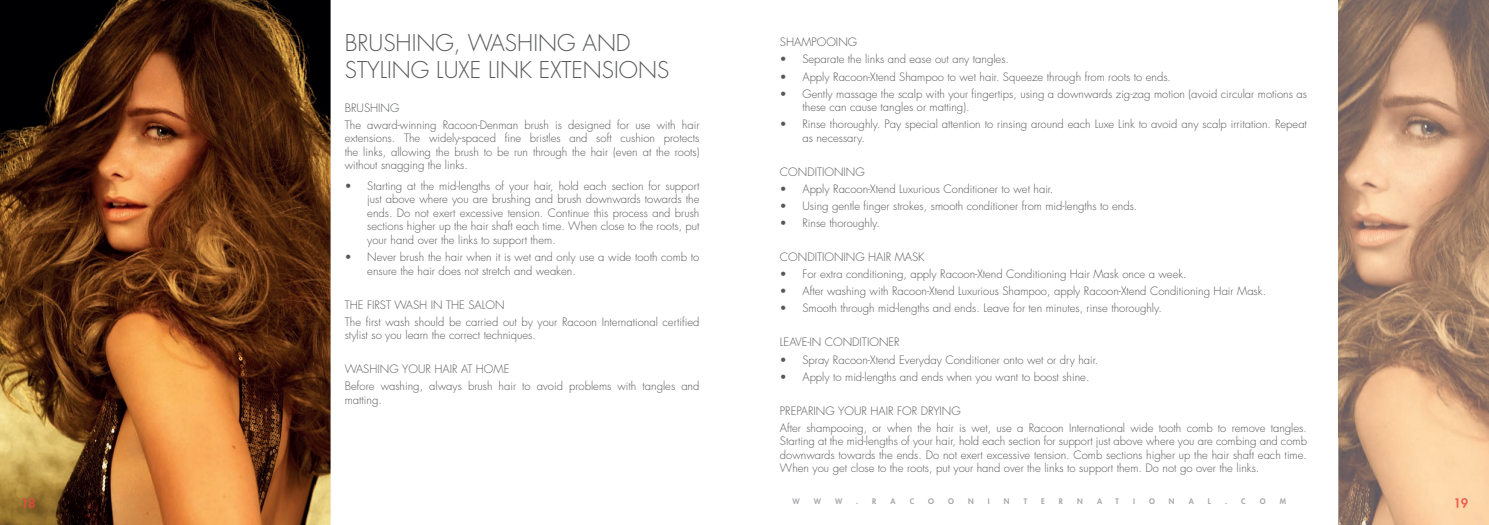
<style>
.page{position:relative;width:1489px;height:525px;background:#fff}
.page>*{position:absolute;margin:0;border:0;box-sizing:border-box;transform-origin:0 0}
.t1{font:300 22.5px/27px "Futura";color:#57585a}
.t2{font:300 11.25px/13.5px "Futura";color:#57585a}
.t3{font:800 7.5px "Futura";color:#a7a8ac}
</style>
<div class="page">
<img style="left:0;top:0;width:330px;height:524px">
<img style="left:1338px;top:0;width:150px;height:524px">
<svg style="left:23px;top:498px;width:12px;height:9px"></svg>
<svg style="left:1455px;top:498px;width:12px;height:10px"></svg>
<h1 class="t1" style="left:345px;top:29px;width:326px">BRUSHING, WASHING AND<br>STYLING LUXE LINK EXTENSIONS</h1>
<p class="t2" style="left:345px;top:99px;width:356px;line-height:17px">BRUSHING<br>The award-winning Racoon-Denman brush is designed for use with hair</p>
<p class="t2" style="left:345px;top:131px;width:356px;text-align:justify">extensions. The widely-spaced fine bristles and soft cushion protects the links, allowing the brush to be run through the hair (even at the roots) without snagging the links.</p>
<p class="t2" style="left:367px;top:179px;width:334px;text-align:justify;text-indent:-22px">• Starting at the mid-lengths of your hair, hold each section for support just above where you are brushing and brush downwards towards the ends. Do not exert excessive tension. Continue this process and brush sections higher up the hair shaft each time. When close to the roots, put your hand over the links to support them.</p>
<p class="t2" style="left:367px;top:250px;width:333px;text-indent:-22px">• Never brush the hair when it is wet and only use a wide tooth comb to ensure the hair does not stretch and weaken.</p>
<p class="t2" style="left:345px;top:296px;width:356px;line-height:17px">THE FIRST WASH IN THE SALON<br>The first wash should be carried out by your Racoon International certified</p>
<p class="t2" style="left:345px;top:328px;width:193px">stylist so you learn the correct techniques.</p>
<p class="t2" style="left:345px;top:361px;width:356px;line-height:17px">WASHING YOUR HAIR AT HOME<br>Before washing, always brush hair to avoid problems with tangles and</p>
<p class="t2" style="left:345px;top:393px;width:39px">matting.</p>
<p class="t2" style="left:780px;top:36px;width:79px">SHAMPOOING</p>
<p class="t2" style="left:780px;top:53px;width:231px">• Separate the links and ease out any tangles.</p>
<p class="t2" style="left:780px;top:70px;width:392px">• Apply Racoon-Xtend Shampoo to wet hair. Squeeze through from roots to ends.</p>
<p class="t2" style="left:802px;top:87px;width:506px;text-indent:-22px">• Gently massage the scalp with your fingertips, using a downwards zig-zag motion (avoid circular motions as these can cause tangles or matting).</p>
<p class="t2" style="left:802px;top:117px;width:506px;text-indent:-22px">• Rinse thoroughly. Pay special attention to rinsing around each Luxe Link to avoid any scalp irritation. Repeat as necessary.</p>
<p class="t2" style="left:780px;top:165px;width:86px">CONDITIONING</p>
<p class="t2" style="left:780px;top:182px;width:275px">• Apply Racoon-Xtend Luxurious Conditioner to wet hair.</p>
<p class="t2" style="left:780px;top:199px;width:359px">• Using gentle finger strokes, smooth conditioner from mid-lengths to ends.</p>
<p class="t2" style="left:780px;top:216px;width:102px">• Rinse thoroughly.</p>
<p class="t2" style="left:780px;top:250px;width:146px">CONDITIONING HAIR MASK</p>
<p class="t2" style="left:780px;top:267px;width:408px">• For extra conditioning, apply Racoon-Xtend Conditioning Hair Mask once a week.</p>
<p class="t2" style="left:780px;top:284px;width:487px">• After washing with Racoon-Xtend Luxurious Shampoo, apply Racoon-Xtend Conditioning Hair Mask.</p>
<p class="t2" style="left:780px;top:301px;width:383px">• Smooth through mid-lengths and ends. Leave for ten minutes, rinse thoroughly.</p>
<p class="t2" style="left:780px;top:335px;width:121px">LEAVE-IN CONDITIONER</p>
<p class="t2" style="left:780px;top:352px;width:320px">• Spray Racoon-Xtend Everyday Conditioner onto wet or dry hair.</p>
<p class="t2" style="left:780px;top:369px;width:311px">• Apply to mid-lengths and ends when you want to boost shine.</p>
<p class="t2" style="left:780px;top:402px;width:528px;line-height:17px">PREPARING YOUR HAIR FOR DRYING<br>After shampooing, or when the hair is wet, use a Racoon International wide tooth comb to remove tangles.</p>
<p class="t2" style="left:780px;top:434px;width:528px;text-align:justify">Starting at the mid-lengths of your hair, hold each section for support just above where you are combing and comb downwards towards the ends. Do not exert excessive tension. Comb sections higher up the hair shaft each time.<br>When you get close to the roots, put your hand over the links to support them. Do not go over the links.</p>
<p class="t3" style="left:792px;top:495px;width:9px">W</p>
<p class="t3" style="left:813px;top:495px;width:9px">W</p>
<p class="t3" style="left:835px;top:495px;width:9px">W</p>
<p class="t3" style="left:856px;top:495px;width:4px">.</p>
<p class="t3" style="left:872px;top:495px;width:6px">R</p>
<p class="t3" style="left:890px;top:495px;width:7px">A</p>
<p class="t3" style="left:909px;top:495px;width:6px">C</p>
<p class="t3" style="left:928px;top:495px;width:7px">O</p>
<p class="t3" style="left:948px;top:495px;width:7px">O</p>
<p class="t3" style="left:968px;top:495px;width:7px">N</p>
<p class="t3" style="left:987px;top:495px;width:3px">I</p>
<p class="t3" style="left:1003px;top:495px;width:7px">N</p>
<p class="t3" style="left:1023px;top:495px;width:5px">T</p>
<p class="t3" style="left:1041px;top:495px;width:5px">E</p>
<p class="t3" style="left:1058px;top:495px;width:6px">R</p>
<p class="t3" style="left:1077px;top:495px;width:7px">N</p>
<p class="t3" style="left:1096px;top:495px;width:7px">A</p>
<p class="t3" style="left:1115px;top:495px;width:5px">T</p>
<p class="t3" style="left:1132px;top:495px;width:3px">I</p>
<p class="t3" style="left:1148px;top:495px;width:7px">O</p>
<p class="t3" style="left:1168px;top:495px;width:7px">N</p>
<p class="t3" style="left:1188px;top:495px;width:7px">A</p>
<p class="t3" style="left:1207px;top:495px;width:5px">L</p>
<p class="t3" style="left:1224px;top:495px;width:4px">.</p>
<p class="t3" style="left:1241px;top:495px;width:6px">C</p>
<p class="t3" style="left:1259px;top:495px;width:7px">O</p>
<p class="t3" style="left:1279px;top:495px;width:8px">M</p>
</div>
